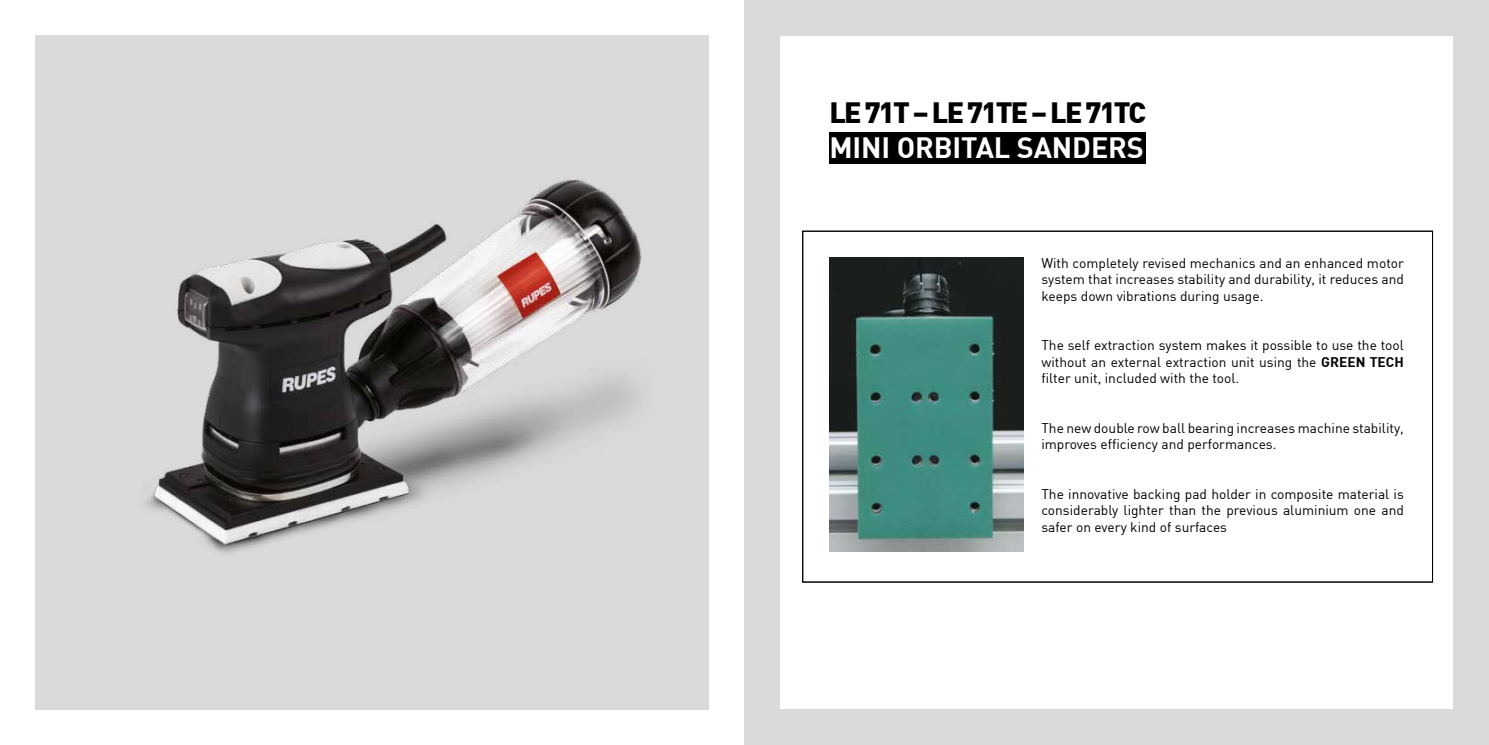
<style>
.page{position:relative;width:1489px;height:745px;background:#fff}
.page>*{position:absolute;margin:0;border:0;box-sizing:border-box;transform-origin:0 0}
.t1{font:900 28.75px "DIN";letter-spacing:-.06em;color:#000}
.t2{font:700 28.75px "DIN";letter-spacing:-.005em;color:#fff}
.t3{font:13.75px/16.5px "DIN";color:#000;text-align:justify}
.s1{font-weight:700}
</style>
<div class="page">
<div style="left:744px;top:0;width:744px;height:744px;background:#dadada"></div>
<div style="left:780px;top:36px;width:672px;height:672px;background:#fff"></div>
<img style="left:35px;top:35px;width:674px;height:674px">
<img style="left:829px;top:257px;width:194px;height:294px">
<div style="left:828px;top:132px;width:317px;height:31px;background:#000"></div>
<h1 class="t1" style="left:829px;top:94px;width:318px">LE 71T – LE 71TE – LE 71TC</h1>
<h1 class="t2" style="left:829px;top:129px;width:316px">MINI ORBITAL SANDERS</h1>
<p class="t3" style="left:1041px;top:254px;width:364px">With completely revised mechanics and an enhanced motor system that increases stability and durability, it reduces and keeps down vibrations during usage.</p>
<p class="t3" style="left:1041px;top:336px;width:364px">The self extraction system makes it possible to use the tool without an external extraction unit using the <span class="s1">GREEN TECH </span>filter unit, included with the tool.</p>
<p class="t3" style="left:1041px;top:419px;width:364px">The new double row ball bearing increases machine stability, improves efficiency and performances.</p>
<p class="t3" style="left:1041px;top:485px;width:364px">The innovative backing pad holder in composite material is considerably lighter than the previous aluminium one and safer on every kind of surfaces</p>
</div>
